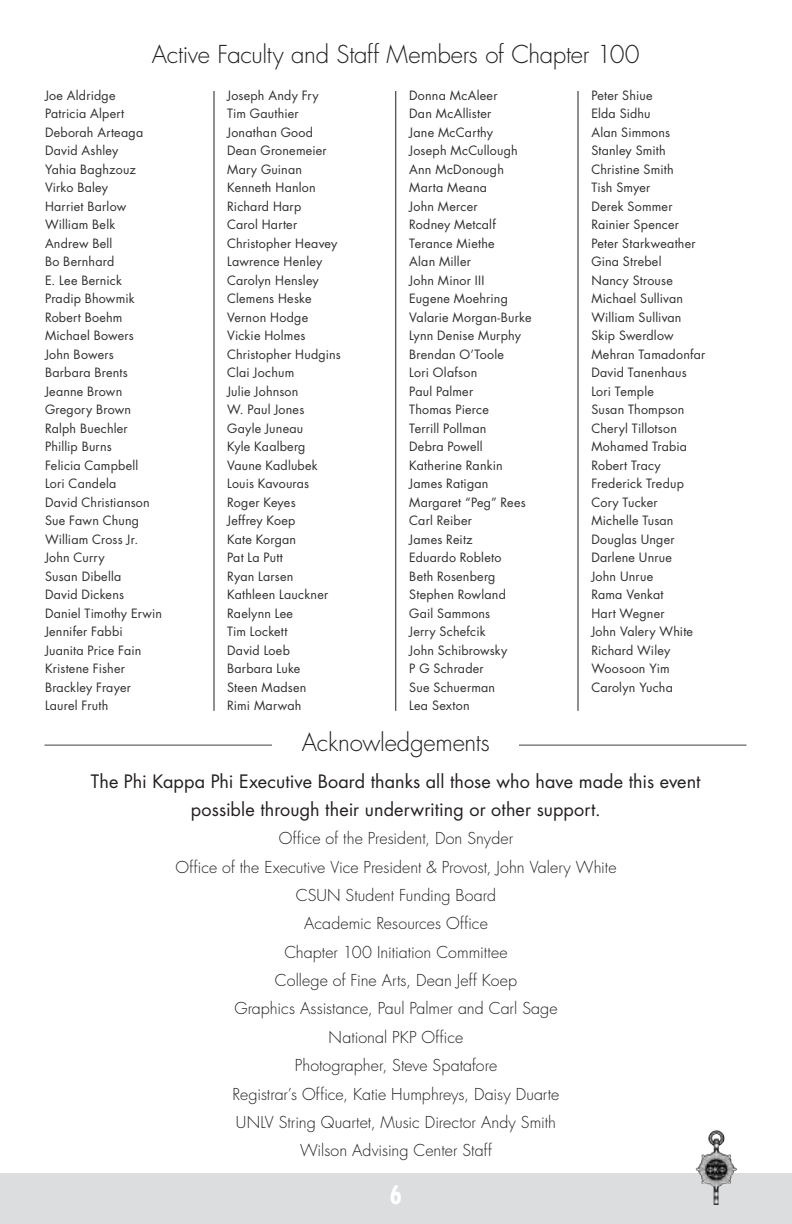
<style>
.page{position:relative;width:792px;height:1224px;background:#fff}
.page>*{position:absolute;margin:0;border:0;box-sizing:border-box;transform-origin:0 0}
.t1{font:700 condensed 24.8px "Futura";color:#fff}
.t2{font:300 24px "Futura";letter-spacing:-.01em;color:#231f20}
.t3{font:18px/28px "Futura";letter-spacing:.005em;color:#231f20;text-align:center}
.t4{font:300 16px/28.4px "Futura";letter-spacing:.005em;color:#231f20;text-align:center}
.t5{font:12.4px/18.4px "Futura";letter-spacing:.015em;color:#312f30}
</style>
<div class="page">
<div style="left:0;top:1173px;width:792px;height:51px;background:#dcdddf"></div>
<img style="left:696px;top:1130px;width:41px;height:75px">
<hr style="left:44px;top:744px;width:702px;height:2px;background:#6c6d70">
<div style="left:272px;top:730px;width:247px;height:29px;background:#fff"></div>
<hr style="left:214px;top:91px;width:1px;height:620px;background:#231f20">
<hr style="left:395px;top:91px;width:1px;height:620px;background:#231f20">
<hr style="left:578px;top:91px;width:1px;height:620px;background:#231f20">
<h2 class="t2" style="left:152px;top:39px;width:490px">Active Faculty and Staff Members of Chapter 100</h2>
<p class="t5" style="left:45px;top:86px;width:119px">Joe Aldridge<br>Patricia Alpert<br>Deborah Arteaga<br>David Ashley<br>Yahia Baghzouz<br>Virko Baley<br>Harriet Barlow<br>William Belk<br>Andrew Bell<br>Bo Bernhard<br>E. Lee Bernick<br>Pradip Bhowmik<br>Robert Boehm<br>Michael Bowers<br>John Bowers<br>Barbara Brents<br>Jeanne Brown<br>Gregory Brown<br>Ralph Buechler<br>Phillip Burns<br>Felicia Campbell<br>Lori Candela<br>David Christianson<br>Sue Fawn Chung<br>William Cross Jr.<br>John Curry<br>Susan Dibella<br>David Dickens<br>Daniel Timothy Erwin<br>Jennifer Fabbi<br>Juanita Price Fain<br>Kristene Fisher<br>Brackley Frayer<br>Laurel Fruth</p>
<p class="t5" style="left:227px;top:86px;width:115px">Joseph Andy Fry<br>Tim Gauthier<br>Jonathan Good<br>Dean Gronemeier<br>Mary Guinan<br>Kenneth Hanlon<br>Richard Harp<br>Carol Harter<br>Christopher Heavey<br>Lawrence Henley<br>Carolyn Hensley<br>Clemens Heske<br>Vernon Hodge<br>Vickie Holmes<br>Christopher Hudgins<br>Clai Jochum<br>Julie Johnson<br>W. Paul Jones<br>Gayle Juneau<br>Kyle Kaalberg<br>Vaune Kadlubek<br>Louis Kavouras<br>Roger Keyes<br>Jeffrey Koep<br>Kate Korgan<br>Pat La Putt<br>Ryan Larsen<br>Kathleen Lauckner<br>Raelynn Lee<br>Tim Lockett<br>David Loeb<br>Barbara Luke<br>Steen Madsen<br>Rimi Marwah</p>
<p class="t5" style="left:409px;top:86px;width:124px">Donna McAleer<br>Dan McAllister<br>Jane McCarthy<br>Joseph McCullough<br>Ann McDonough<br>Marta Meana<br>John Mercer<br>Rodney Metcalf<br>Terance Miethe<br>Alan Miller<br>John Minor III<br>Eugene Moehring<br>Valarie Morgan-Burke<br>Lynn Denise Murphy<br>Brendan O’Toole<br>Lori Olafson<br>Paul Palmer<br>Thomas Pierce<br>Terrill Pollman<br>Debra Powell<br>Katherine Rankin<br>James Ratigan<br>Margaret “Peg” Rees<br>Carl Reiber<br>James Reitz<br>Eduardo Robleto<br>Beth Rosenberg<br>Stephen Rowland<br>Gail Sammons<br>Jerry Schefcik<br>John Schibrowsky<br>P G Schrader<br>Sue Schuerman<br>Lea Sexton</p>
<p class="t5" style="left:591px;top:86px;width:116px">Peter Shiue<br>Elda Sidhu<br>Alan Simmons<br>Stanley Smith<br>Christine Smith<br>Tish Smyer<br>Derek Sommer<br>Rainier Spencer<br>Peter Starkweather<br>Gina Strebel<br>Nancy Strouse<br>Michael Sullivan<br>William Sullivan<br>Skip Swerdlow<br>Mehran Tamadonfar<br>David Tanenhaus<br>Lori Temple<br>Susan Thompson<br>Cheryl Tillotson<br>Mohamed Trabia<br>Robert Tracy<br>Frederick Tredup<br>Cory Tucker<br>Michelle Tusan<br>Douglas Unger<br>Darlene Unrue<br>John Unrue<br>Rama Venkat<br>Hart Wegner<br>John Valery White<br>Richard Wiley<br>Woosoon Yim<br>Carolyn Yucha</p>
<h2 class="t2" style="left:302px;top:727px;width:189px">Acknowledgements</h2>
<h3 class="t3" style="left:91px;top:768px;width:611px">The Phi Kappa Phi Executive Board thanks all those who have made this event possible through their underwriting or other support.</h3>
<p class="t4" style="left:175px;top:825px;width:443px">Office of the President, Don Snyder<br>Office of the Executive Vice President &amp; Provost, John Valery White CSUN Student Funding Board<br>Academic Resources Office<br>Chapter 100 Initiation Committee<br>College of Fine Arts, Dean Jeff Koep<br>Graphics Assistance, Paul Palmer and Carl Sage<br>National PKP Office<br>Photographer, Steve Spatafore<br>Registrar’s Office, Katie Humphreys, Daisy Duarte<br>UNLV String Quartet, Music Director Andy Smith<br>Wilson Advising Center Staff</p>
<h1 class="t1" style="left:390px;top:1179px;width:14px">6</h1>
</div>
